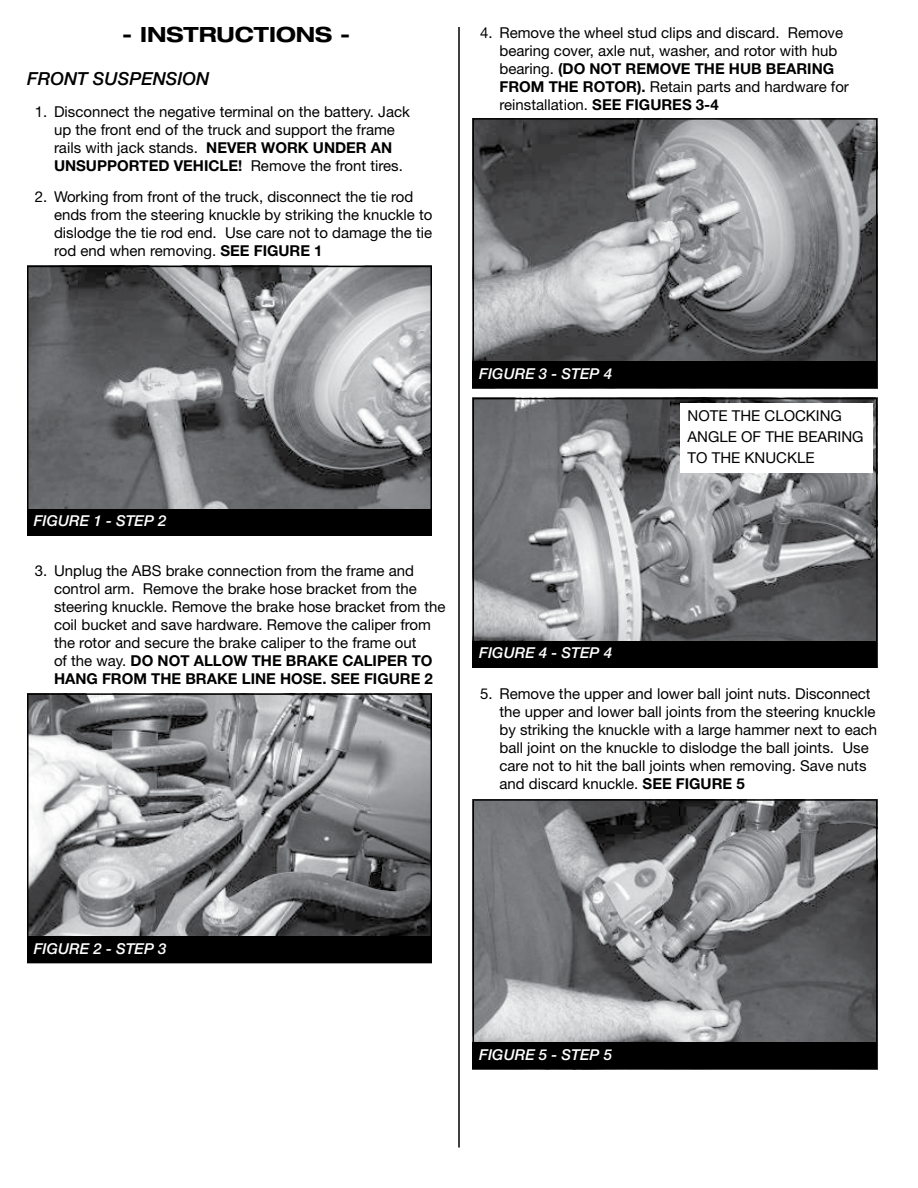
<style>
.page{position:relative;width:918px;height:1188px;background:#fff}
.page>*{position:absolute;margin:0;border:0;box-sizing:border-box;transform-origin:0 0}
.t1{font:700 expanded 21px "Helvetica Neue LT Std";color:#000}
.t2{font:italic 500 18px "Helvetica Neue LT Std";color:#000}
.t3{font:15px/18px "Helvetica Neue LT Std";color:#000}
.t4{font:italic 500 15px "Helvetica Neue LT Std";color:#fff}
.s1{font-weight:700}
</style>
<div class="page">
<hr style="left:458px;top:27px;width:2px;height:1121px;background:#000">
<img style="left:30px;top:269px;width:399px;height:240px">
<div style="left:27px;top:266px;width:405px;height:270px;border:2px solid #000"></div>
<div style="left:27px;top:509px;width:405px;height:27px;background:#000"></div>
<img style="left:30px;top:696px;width:399px;height:240px">
<div style="left:27px;top:693px;width:405px;height:270px;border:2px solid #000"></div>
<div style="left:27px;top:936px;width:405px;height:27px;background:#000"></div>
<img style="left:475px;top:121px;width:400px;height:240px">
<div style="left:472px;top:118px;width:406px;height:270px;border:2px solid #000"></div>
<div style="left:472px;top:361px;width:406px;height:27px;background:#000"></div>
<img style="left:475px;top:401px;width:400px;height:240px">
<div style="left:472px;top:398px;width:406px;height:270px;border:2px solid #000"></div>
<div style="left:472px;top:641px;width:406px;height:27px;background:#000"></div>
<img style="left:475px;top:802px;width:400px;height:240px">
<div style="left:472px;top:799px;width:406px;height:270px;border:2px solid #000"></div>
<div style="left:472px;top:1042px;width:406px;height:27px;background:#000"></div>
<div style="left:681px;top:403px;width:192px;height:69px;background:#fff"></div>
<h1 class="t1" style="left:122px;top:21px;width:230px">- INSTRUCTIONS -</h1>
<p class="t2" style="left:27px;top:68px;width:184px">FRONT SUSPENSION</p>
<p class="t3" style="left:54px;top:102px;width:357px;text-indent:-19px">1. Disconnect the negative terminal on the battery. Jack up the front end of the truck and support the frame rails with jack stands. <span class="s1">NEVER WORK UNDER AN UNSUPPORTED VEHICLE!</span> Remove the front tires.</p>
<p class="t3" style="left:54px;top:188px;width:380px;text-indent:-19px">2. Working from front of the truck, disconnect the tie rod ends from the steering knuckle by striking the knuckle to dislodge the tie rod end. Use care not to damage the tie rod end when removing. <span class="s1">SEE FIGURE 1</span></p>
<p class="t3" style="left:500px;top:23px;width:351px;text-indent:-19px">4. Remove the wheel stud clips and discard. Remove bearing cover, axle nut, washer, and rotor with hub bearing. <span class="s1">(DO NOT REMOVE THE HUB BEARING FROM THE ROTOR).</span> Retain parts and hardware for reinstallation. <span class="s1">SEE FIGURES 3-4</span></p>
<p class="t4" style="left:34px;top:512px;width:134px">FIGURE 1 - STEP 2</p>
<p class="t3" style="left:54px;top:561px;width:393px;text-indent:-19px">3. Unplug the ABS brake connection from the frame and control arm. Remove the brake hose bracket from the steering knuckle. Remove the brake hose bracket from the coil bucket and save hardware. Remove the caliper from the rotor and secure the brake caliper to the frame out<br>of the way. <span class="s1">DO NOT ALLOW THE BRAKE CALIPER TO HANG FROM THE BRAKE LINE HOSE. SEE FIGURE 2</span></p>
<p class="t4" style="left:479px;top:364px;width:134px">FIGURE 3 - STEP 4</p>
<p class="t4" style="left:479px;top:644px;width:134px">FIGURE 4 - STEP 4</p>
<p class="t3" style="left:688px;top:405px;width:178px;line-height:21px">NOTE THE CLOCKING<br>ANGLE OF THE BEARING<br>TO THE KNUCKLE</p>
<p class="t3" style="left:499px;top:685px;width:379px;text-indent:-19px">5. Remove the upper and lower ball joint nuts. Disconnect the upper and lower ball joints from the steering knuckle by striking the knuckle with a large hammer next to each ball joint on the knuckle to dislodge the ball joints. Use care not to hit the ball joints when removing. Save nuts and discard knuckle. <span class="s1">SEE FIGURE 5</span></p>
<p class="t4" style="left:34px;top:940px;width:134px">FIGURE 2 - STEP 3</p>
<p class="t4" style="left:479px;top:1045px;width:134px">FIGURE 5 - STEP 5</p>
</div>
